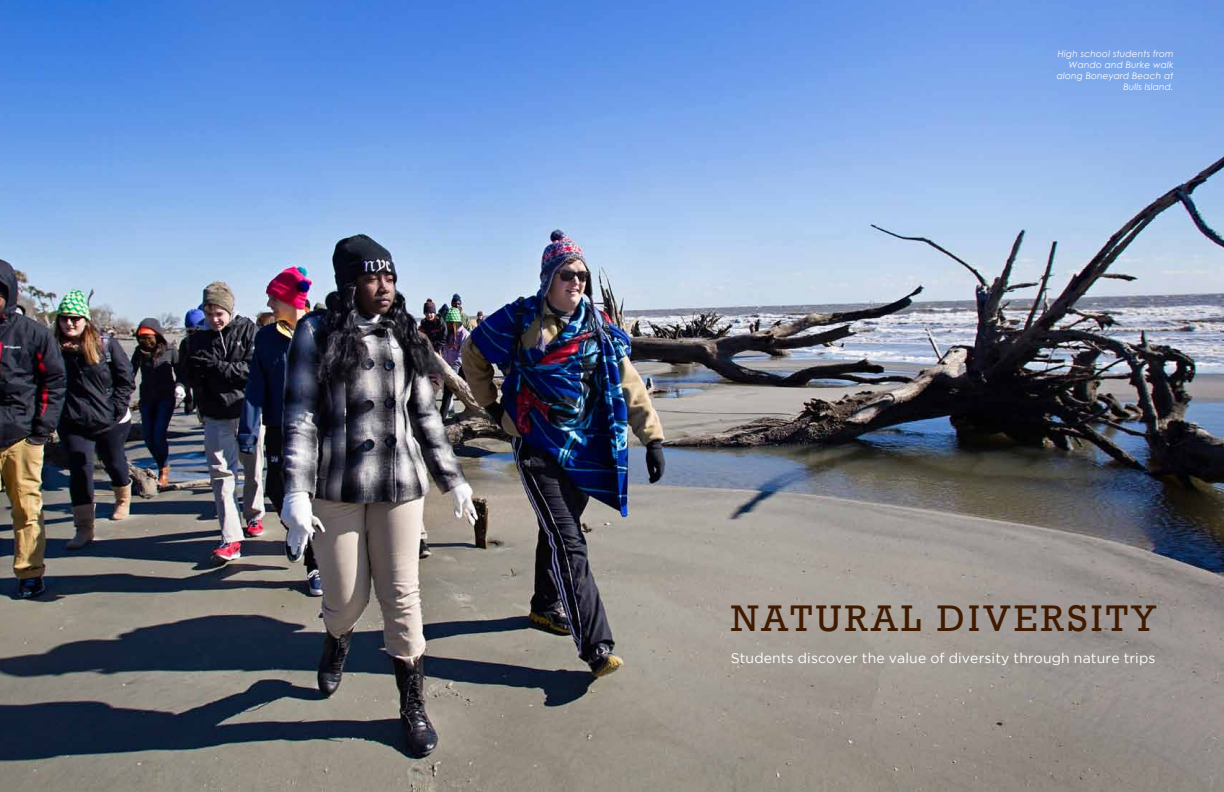
<style>
.page{position:relative;width:1224px;height:792px;background:#fff}
.page>*{position:absolute;margin:0;border:0;box-sizing:border-box;transform-origin:0 0}
.t1{font:38px "Rockwell";letter-spacing:.09em;color:#3f1a00}
.t2{font:14px "Gotham";letter-spacing:.01em;color:#fff}
.t3{font:italic 9px/11px "Century Gothic";letter-spacing:.02em;color:#fff;text-align:right}
</style>
<div class="page">
<img style="left:0;top:0;width:1224px;height:792px">
<p class="t3" style="left:1057px;top:48px;width:118px">High school students from<br>Wando and Burke walk along Boneyard Beach at<br>Bulls Island.</p>
<h1 class="t1" style="left:731px;top:596px;width:426px">NATURAL DIVERSITY</h1>
<h2 class="t2" style="left:731px;top:651px;width:426px">Students discover the value of diversity through nature trips</h2>
</div>
